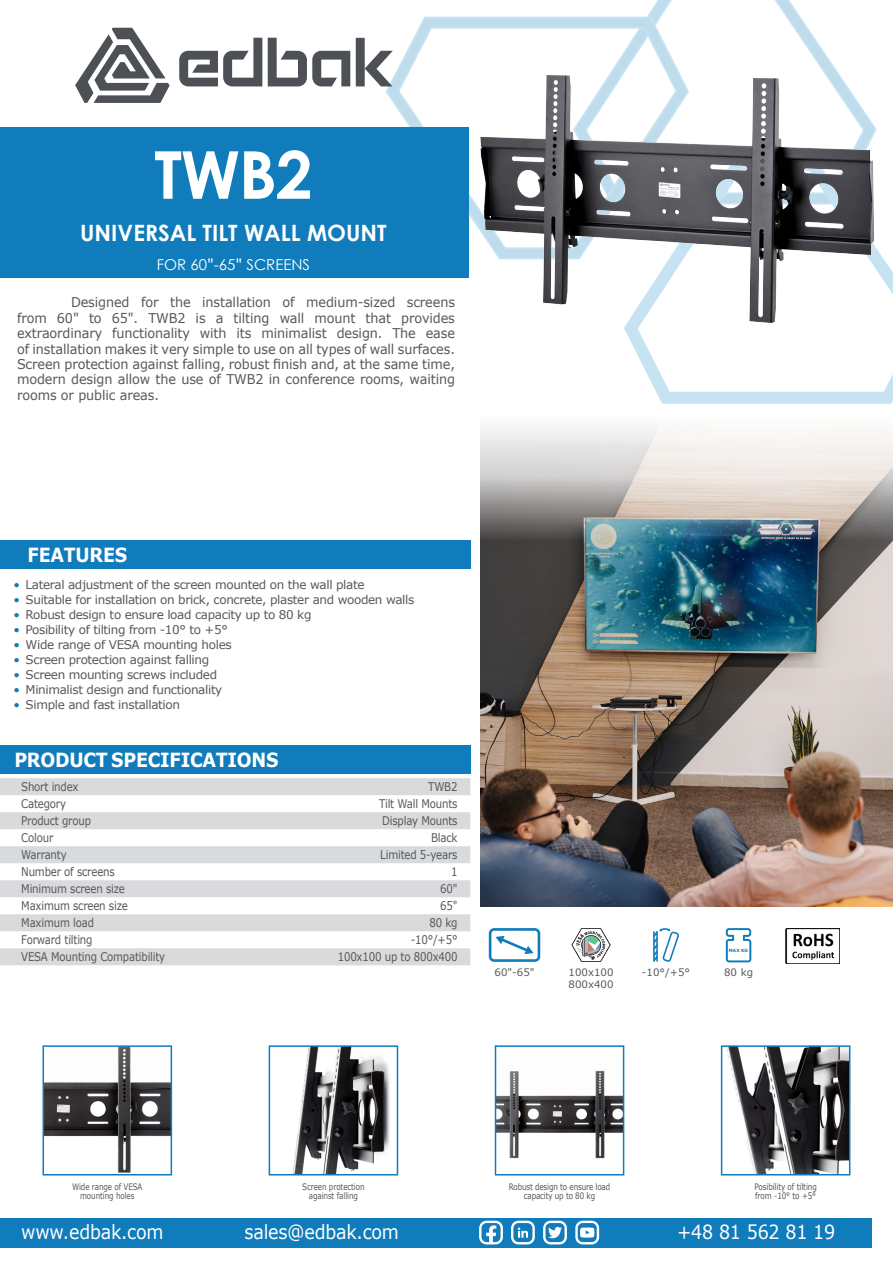
<style>
.page{position:relative;width:893px;height:1263px;background:#fff}
.page>*{position:absolute;margin:0;border:0;box-sizing:border-box;transform-origin:0 0}
.t1{font:700 66px "Century Gothic";color:#fff}
.t2{font:700 22.5px "Century Gothic";color:#fff}
.t3{font:19.5px "Verdana";letter-spacing:-.015em;color:#fff;scale:.9 1}
.t4{font:700 19.5px "Verdana";letter-spacing:-.015em;color:#fff;scale:.9 1}
.t5{font:15px "Century Gothic";color:#fff}
.t6{font:13.5px/15.5px "Verdana";letter-spacing:-.01em;color:#57585a;text-align:justify;scale:.95 1}
.t7{font:12px "Verdana";letter-spacing:-.03em;color:#57585a}
.t8{font:12px "Verdana";letter-spacing:-.03em;color:#57585a;scale:.85 1}
.t9{font:10.2px "Verdana";color:#57585a}
.t10{font:9px/8.7px "Verdana";letter-spacing:-.015em;color:#57585a;text-align:center;scale:.81 1}
.t11{font:700 4.35px "Verdana";color:#107cbc}
.s1{font-family:"Verdana"}
.s2{color:#107cbc}
</style>
<div class="page">
<div style="left:0;top:1218px;width:872px;height:29px;background:#107cbc"></div>
<div style="left:0;top:745px;width:471px;height:29px;background:#107cbc"></div>
<div style="left:0;top:540px;width:471px;height:29px;background:#107cbc"></div>
<svg style="left:648px;top:0;width:229px;height:134px"></svg>
<svg style="left:385px;top:15px;width:305px;height:216px"></svg>
<svg style="left:624px;top:245px;width:269px;height:124px"></svg>
<div style="left:0;top:127px;width:469px;height:151px;background:#107cbc"></div>
<svg style="left:75px;top:28px;width:95px;height:75px"></svg>
<svg style="left:268px;top:38px;width:82px;height:48px"></svg>
<svg style="left:179px;top:38px;width:83px;height:48px"></svg>
<svg style="left:356px;top:38px;width:37px;height:48px"></svg>
<svg style="left:479px;top:1221px;width:24px;height:23px"></svg>
<svg style="left:511px;top:1221px;width:24px;height:23px"></svg>
<svg style="left:543px;top:1221px;width:24px;height:23px"></svg>
<svg style="left:575px;top:1221px;width:24px;height:23px"></svg>
<img style="left:480px;top:369px;width:413px;height:537px">
<img style="left:480px;top:75px;width:394px;height:247px">
<img style="left:727px;top:1048px;width:120px;height:124px">
<div style="left:721px;top:1045px;width:129px;height:130px;border:2px solid #107cbc"></div>
<img style="left:498px;top:1070px;width:123px;height:89px">
<div style="left:495px;top:1045px;width:129px;height:130px;border:2px solid #107cbc"></div>
<img style="left:293px;top:1048px;width:97px;height:124px">
<div style="left:269px;top:1045px;width:129px;height:130px;border:2px solid #107cbc"></div>
<img style="left:46px;top:1048px;width:123px;height:124px">
<div style="left:43px;top:1045px;width:129px;height:130px;border:2px solid #107cbc"></div>
<svg style="left:489px;top:928px;width:51px;height:34px"></svg>
<svg style="left:572px;top:928px;width:39px;height:34px"></svg>
<svg style="left:653px;top:928px;width:26px;height:34px"></svg>
<svg style="left:726px;top:928px;width:25px;height:34px"></svg>
<img style="left:786px;top:928px;width:54px;height:36px">
<svg style="left:0;top:778px;width:470px;height:187px;fill:#d9dadc"></svg>
<p class="t1" style="left:154px;top:125px;width:160px">TWB2</p>
<p class="t2" style="left:80px;top:216px;width:308px">UNIVERSAL TILT WALL MOUNT</p>
<p class="t5" style="left:157px;top:255px;width:155px">FOR 60<span class="s1">"</span>-65<span class="s1">"</span> SCREENS</p>
<p class="t6" style="left:17px;top:295px;width:463px;text-indent:54px">Designed for the installation of medium-sized screens from 60" to 65". TWB2 is a tilting wall mount that provides extraordinary functionality with its minimalist design. The ease of installation makes it very simple to use on all types of wall surfaces.<br>Screen protection against falling, robust finish and, at the same time, modern design allow the use of TWB2 in conference rooms, waiting rooms or public areas.</p>
<p class="t4" style="left:28px;top:541px;width:112px">FEATURES</p>
<p class="t7" style="left:14px;top:576px;width:352px"><span class="s2">•</span> Lateral adjustment of the screen mounted on the wall plate</p>
<p class="t7" style="left:14px;top:591px;width:402px"><span class="s2">•</span> Suitable for installation on brick, concrete, plaster and wooden walls</p>
<p class="t7" style="left:14px;top:606px;width:299px"><span class="s2">•</span> Robust design to ensure load capacity up to 80 kg</p>
<p class="t7" style="left:14px;top:621px;width:216px"><span class="s2">•</span> Posibility of tilting from -10° to +5°</p>
<p class="t7" style="left:14px;top:636px;width:220px"><span class="s2">•</span> Wide range of VESA mounting holes</p>
<p class="t7" style="left:14px;top:651px;width:197px"><span class="s2">•</span> Screen protection against falling</p>
<p class="t7" style="left:14px;top:666px;width:205px"><span class="s2">•</span> Screen mounting screws included</p>
<p class="t7" style="left:14px;top:681px;width:210px"><span class="s2">•</span> Minimalist design and functionality</p>
<p class="t7" style="left:14px;top:696px;width:168px"><span class="s2">•</span> Simple and fast installation</p>
<p class="t4" style="left:14px;top:746px;width:295px">PRODUCT SPECIFICATIONS</p>
<p class="t8" style="left:21px;top:778px;width:69px">Short index</p>
<p class="t8" style="left:428px;top:778px;width:36px">TWB2</p>
<p class="t8" style="left:21px;top:795px;width:54px">Category</p>
<p class="t8" style="left:379px;top:795px;width:94px">Tilt Wall Mounts</p>
<p class="t8" style="left:21px;top:812px;width:84px">Product group</p>
<p class="t8" style="left:382px;top:812px;width:90px">Display Mounts</p>
<p class="t8" style="left:21px;top:829px;width:39px">Colour</p>
<p class="t8" style="left:431px;top:829px;width:33px">Black</p>
<p class="t8" style="left:21px;top:846px;width:55px">Warranty</p>
<p class="t8" style="left:380px;top:846px;width:92px">Limited 5-years</p>
<p class="t8" style="left:21px;top:863px;width:112px">Number of screens</p>
<p class="t8" style="left:451px;top:863px;width:9px">1</p>
<p class="t8" style="left:21px;top:880px;width:124px">Minimum screen size</p>
<p class="t8" style="left:440px;top:880px;width:22px">60"</p>
<p class="t8" style="left:21px;top:897px;width:127px">Maximum screen size</p>
<p class="t8" style="left:440px;top:897px;width:22px">65"</p>
<p class="t8" style="left:21px;top:914px;width:87px">Maximum load</p>
<p class="t8" style="left:429px;top:914px;width:35px">80 kg</p>
<p class="t8" style="left:21px;top:931px;width:85px">Forward tilting</p>
<p class="t8" style="left:411px;top:931px;width:57px">-10°/+5°</p>
<p class="t8" style="left:21px;top:948px;width:171px">VESA Mounting Compatibility</p>
<p class="t8" style="left:338px;top:948px;width:142px">100x100 up to 800x400</p>
<p class="t9" style="left:495px;top:965px;width:41px">60"-65"</p>
<p class="t9" style="left:569px;top:965px;width:46px">100x100</p>
<p class="t9" style="left:569px;top:977px;width:46px">800x400</p>
<p class="t11" style="left:729px;top:947px;width:21px">MAX KG</p>
<p class="t9" style="left:642px;top:965px;width:50px">-10°/+5°</p>
<p class="t9" style="left:724px;top:965px;width:30px">80 kg</p>
<p class="t10" style="left:72px;top:1182px;width:89px">Wide range of VESA mounting holes</p>
<p class="t10" style="left:302px;top:1182px;width:78px">Screen protection against falling</p>
<p class="t10" style="left:509px;top:1182px;width:127px">Robust design to ensure load capacity up to 80 kg</p>
<p class="t10" style="left:754px;top:1182px;width:78px;text-align:left">Posibility of tilting from -10° to +5°</p>
<p class="t3" style="left:21px;top:1219px;width:160px">www.edbak.com</p>
<p class="t3" style="left:245px;top:1219px;width:173px">sales@edbak.com</p>
<p class="t3" style="left:677px;top:1219px;width:177px">+48 81 562 81 19</p>
</div>
